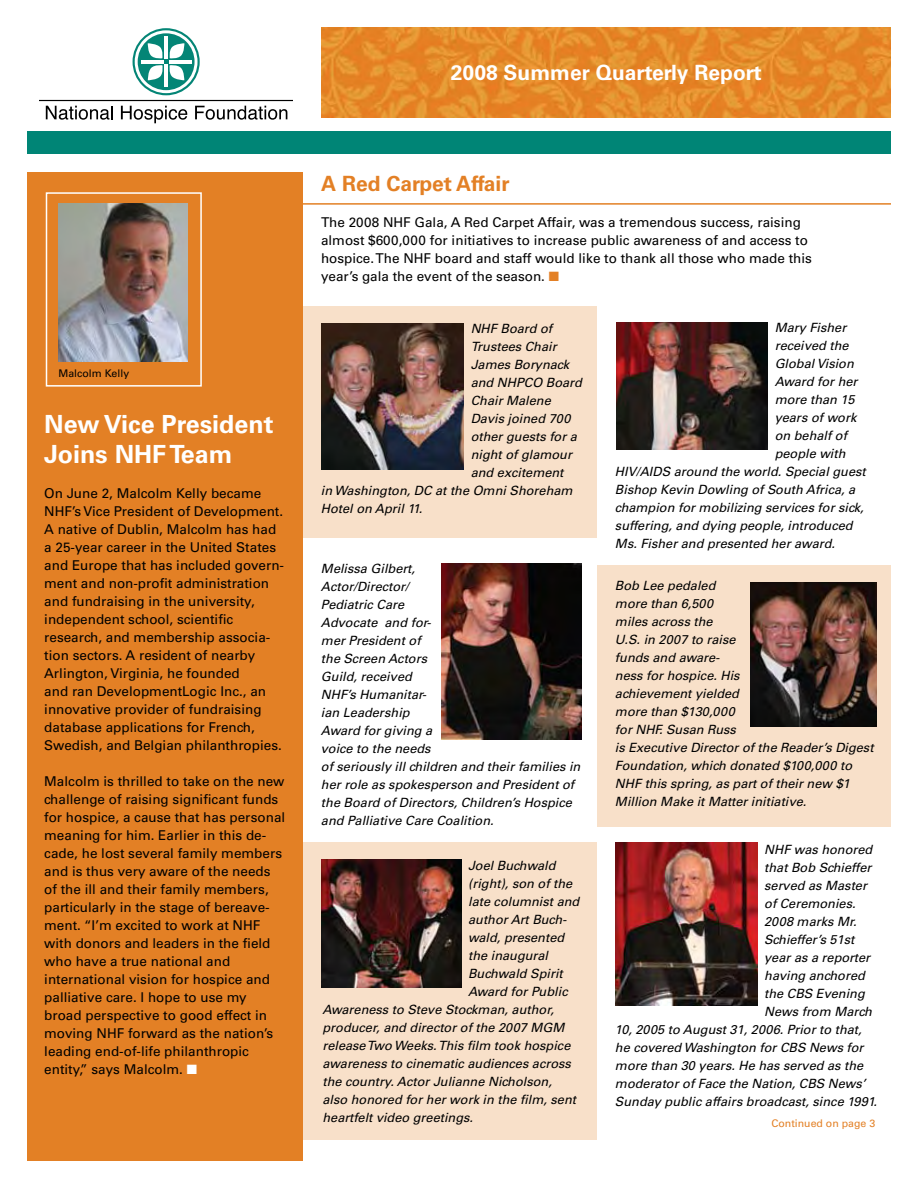
<style>
.page{position:relative;width:918px;height:1188px;background:#fff}
.page>*{position:absolute;margin:0;border:0;box-sizing:border-box;transform-origin:0 0}
.t1{font:700 25.05px/30px "Univers";color:#fff}
.t2{font:700 21px "Univers";color:#fff}
.t3{font:700 21px "Univers";color:#e38025}
.t4{font:13.5px/18px "Univers";color:#000}
.t5{font:italic 12.75px/18px "Univers";color:#000}
.t6{font:10.5px "Univers";color:#e38025}
.t7{font:10.5px "Univers";color:#000}
.s1{color:#fff}
.s2{color:#e38025}
</style>
<div class="page">
<div style="left:303px;top:306px;width:294px;height:232px;background:#f8e0c9"></div>
<div style="left:303px;top:842px;width:294px;height:298px;background:#f8e0c9"></div>
<div style="left:597px;top:565px;width:294px;height:262px;background:#f8e0c9"></div>
<div style="left:27px;top:172px;width:276px;height:989px;background:#e38025"></div>
<img style="left:321px;top:27px;width:570px;height:90px">
<svg style="left:133px;top:28px;width:67px;height:67px"></svg>
<svg style="left:46px;top:106px;width:67px;height:14px"></svg>
<svg style="left:121px;top:106px;width:66px;height:17px"></svg>
<svg style="left:195px;top:106px;width:92px;height:14px"></svg>
<hr style="left:40px;top:100px;width:252px;height:1px;background:#000">
<div style="left:27px;top:132px;width:864px;height:22px;background:#008576"></div>
<hr style="left:302px;top:203px;width:589px;height:2px;background:#e38025">
<img style="left:750px;top:582px;width:127px;height:145px">
<img style="left:615px;top:843px;width:143px;height:163px">
<img style="left:441px;top:563px;width:140px;height:177px">
<img style="left:321px;top:860px;width:140px;height:128px">
<img style="left:58px;top:204px;width:130px;height:157px">
<div style="left:46px;top:192px;width:156px;height:195px;border:2px solid #fff"></div>
<img style="left:321px;top:323px;width:143px;height:147px">
<img style="left:616px;top:322px;width:152px;height:128px">
<p class="t7" style="left:58px;top:367px;width:72px">Malcolm Kelly</p>
<h1 class="t1" style="left:44px;top:409px;width:231px">New Vice President<br>Joins NHF Team</h1>
<p class="t4" style="left:44px;top:485px;width:241px">On June 2, Malcolm Kelly became NHF’s Vice President of Development.<br>A native of Dublin, Malcolm has had a 25-year career in the United States and Europe that has included govern&shy;ment and non-profit administration and fundraising in the university, independent school, scientific research, and membership associa&shy;tion sectors. A resident of nearby Arlington, Virginia, he founded<br>and ran DevelopmentLogic Inc., an innovative provider of fundraising database applications for French, Swedish, and Belgian philanthropies.</p>
<p class="t4" style="left:44px;top:773px;width:243px">Malcolm is thrilled to take on the new challenge of raising significant funds for hospice, a cause that has personal meaning for him. Earlier in this de&shy;cade, he lost several family members and is thus very aware of the needs of the ill and their family members, particularly in the stage of bereave&shy;ment. “I’m excited to work at NHF with donors and leaders in the field who have a true national and international vision for hospice and palliative care. I hope to use my broad perspective to good effect in moving NHF forward as the nation’s leading end-of-life philanthropic entity,” says Malcolm. <span class="s1">■</span></p>
<h2 class="t2" style="left:451px;top:60px;width:313px">2008 Summer Quarterly Report</h2>
<h2 class="t3" style="left:321px;top:171px;width:190px">A Red Carpet Affair</h2>
<p class="t4" style="left:321px;top:213px;width:493px">The 2008 NHF Gala, A Red Carpet Affair, was a tremendous success, raising almost $600,000 for initiatives to increase public awareness of and access to hospice. The NHF board and staff would like to thank all those who made this year’s gala the event of the season. <span class="s2">■</span></p>
<p class="t5" style="left:471px;top:319px;width:83px">NHF Board of</p>
<p class="t5" style="left:471px;top:337px;width:87px">Trustees Chair</p>
<p class="t5" style="left:471px;top:355px;width:100px">James Borynack</p>
<p class="t5" style="left:471px;top:373px;width:113px">and NHPCO Board</p>
<p class="t5" style="left:471px;top:391px;width:82px">Chair Malene</p>
<p class="t5" style="left:471px;top:409px;width:101px">Davis joined 700</p>
<p class="t5" style="left:471px;top:427px;width:108px">other guests for a</p>
<p class="t5" style="left:471px;top:445px;width:103px">night of glamour</p>
<p class="t5" style="left:471px;top:463px;width:94px">and excitement</p>
<p class="t5" style="left:321px;top:481px;width:253px">in Washington, DC at the Omni Shoreham</p>
<p class="t5" style="left:321px;top:499px;width:103px">Hotel on April 11.</p>
<p class="t5" style="left:321px;top:560px;width:261px">Melissa Gilbert,<br>Actor/Director/<br>Pediatric Care<br>Advocate and for-<br>mer President of<br>the Screen Actors<br>Guild, received<br>NHF’s Humanitar-<br>ian Leadership<br>Award for giving a<br>voice to the needs<br>of seriously ill children and their families in her role as spokesperson and President of the Board of Directors, Children’s Hospice and Palliative Care Coalition.</p>
<p class="t5" style="left:468px;top:856px;width:89px">Joel Buchwald</p>
<p class="t5" style="left:468px;top:874px;width:106px">(right), son of the</p>
<p class="t5" style="left:468px;top:892px;width:113px">late columnist and</p>
<p class="t5" style="left:468px;top:910px;width:100px">author Art Buch-</p>
<p class="t5" style="left:468px;top:928px;width:98px">wald, presented</p>
<p class="t5" style="left:468px;top:946px;width:82px">the inaugural</p>
<p class="t5" style="left:468px;top:964px;width:96px">Buchwald Spirit</p>
<p class="t5" style="left:468px;top:982px;width:101px">Award for Public</p>
<p class="t5" style="left:322px;top:1000px;width:233px">Awareness to Steve Stockman, author,</p>
<p class="t5" style="left:322px;top:1018px;width:244px">producer, and director of the 2007 MGM</p>
<p class="t5" style="left:322px;top:1036px;width:249px">release Two Weeks. This film took hospice</p>
<p class="t5" style="left:322px;top:1054px;width:250px">awareness to cinematic audiences across</p>
<p class="t5" style="left:322px;top:1072px;width:231px">the country. Actor Julianne Nicholson,</p>
<p class="t5" style="left:322px;top:1090px;width:255px">also honored for her work in the film, sent</p>
<p class="t5" style="left:322px;top:1108px;width:152px">heartfelt video greetings.</p>
<p class="t5" style="left:775px;top:319px;width:73px">Mary Fisher</p>
<p class="t5" style="left:775px;top:337px;width:75px">received the</p>
<p class="t5" style="left:775px;top:355px;width:81px">Global Vision</p>
<p class="t5" style="left:775px;top:373px;width:84px">Award for her</p>
<p class="t5" style="left:775px;top:391px;width:81px">more than 15</p>
<p class="t5" style="left:775px;top:409px;width:83px">years of work</p>
<p class="t5" style="left:775px;top:427px;width:74px">on behalf of</p>
<p class="t5" style="left:775px;top:445px;width:72px">people with</p>
<p class="t5" style="left:615px;top:463px;width:252px">HIV/AIDS around the world. Special guest</p>
<p class="t5" style="left:615px;top:481px;width:242px">Bishop Kevin Dowling of South Africa, a</p>
<p class="t5" style="left:615px;top:499px;width:250px">champion for mobilizing services for sick,</p>
<p class="t5" style="left:615px;top:517px;width:239px">suffering, and dying people, introduced</p>
<p class="t5" style="left:615px;top:535px;width:222px">Ms. Fisher and presented her award.</p>
<p class="t5" style="left:615px;top:577px;width:260px">Bob Lee pedaled<br>more than 6,500<br>miles across the<br>U.S. in 2007 to raise<br>funds and aware-<br>ness for hospice. His<br>achievement yielded<br>more than $130,000<br>for NHF. Susan Russ<br>is Executive Director of the Reader’s Digest<br>Foundation, which donated $100,000 to<br>NHF this spring, as part of their new $1<br>Million Make it Matter initiative.</p>
<p class="t5" style="left:764px;top:840px;width:110px">NHF was honored</p>
<p class="t5" style="left:764px;top:858px;width:109px">that Bob Schieffer</p>
<p class="t5" style="left:764px;top:876px;width:104px">served as Master</p>
<p class="t5" style="left:764px;top:894px;width:93px">of Ceremonies.</p>
<p class="t5" style="left:764px;top:912px;width:94px">2008 marks Mr.</p>
<p class="t5" style="left:764px;top:930px;width:92px">Schieffer’s 51st</p>
<p class="t5" style="left:764px;top:948px;width:107px">year as a reporter</p>
<p class="t5" style="left:764px;top:966px;width:102px">having anchored</p>
<p class="t5" style="left:764px;top:984px;width:102px">the CBS Evening</p>
<p class="t5" style="left:764px;top:1002px;width:109px">News from March</p>
<p class="t5" style="left:615px;top:1020px;width:248px">10, 2005 to August 31, 2006. Prior to that,</p>
<p class="t5" style="left:615px;top:1038px;width:250px">he covered Washington for CBS News for</p>
<p class="t5" style="left:615px;top:1056px;width:250px">more than 30 years. He has served as the</p>
<p class="t5" style="left:615px;top:1074px;width:252px">moderator of Face the Nation, CBS News’</p>
<p class="t5" style="left:615px;top:1092px;width:264px">Sunday public affairs broadcast, since 1991.</p>
<p class="t6" style="left:771px;top:1117px;width:105px">Continued on page 3</p>
</div>
